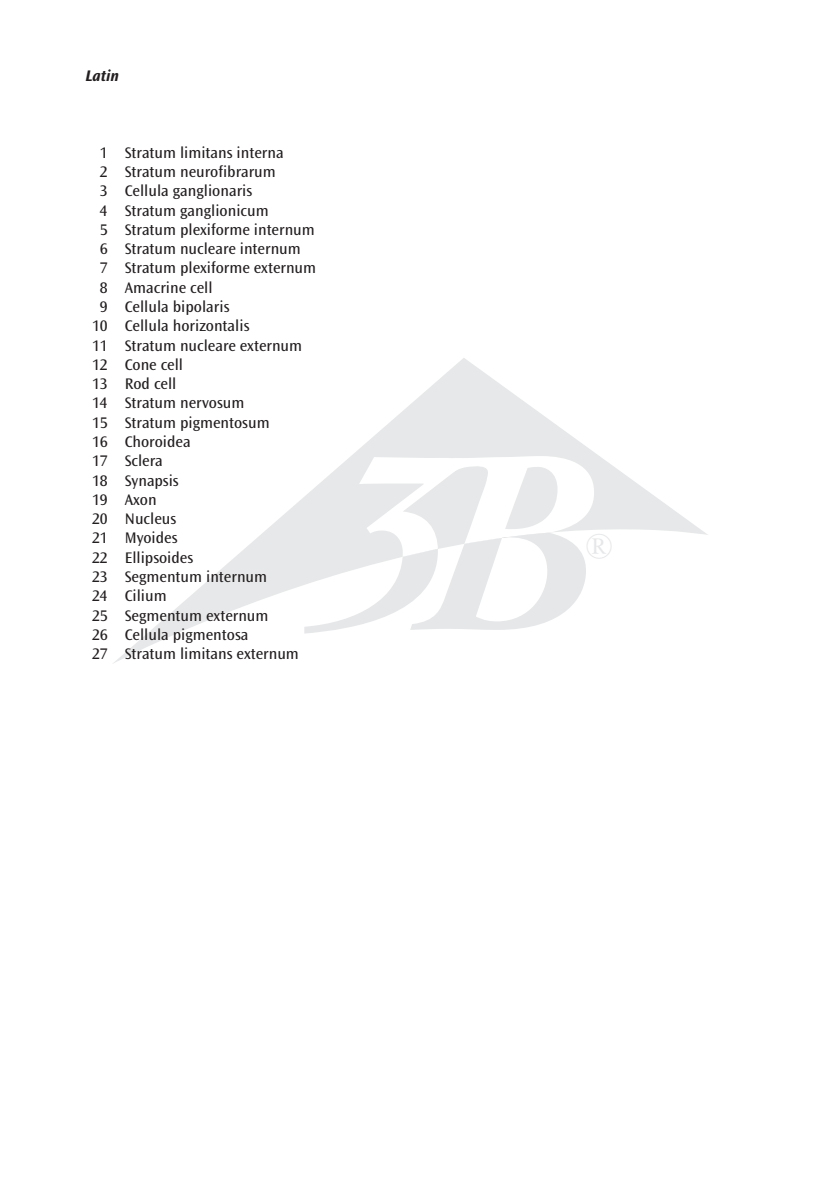
<style>
.page{position:relative;width:836px;height:1191px;background:#fff}
.page>*{position:absolute;margin:0;border:0;box-sizing:border-box;transform-origin:0 0}
.t1{font:36.2px "Perpetua";color:#e6e7e9}
.t2{font:16px "Ocean Sans";color:#231f20}
.t3{font:italic 700 16px "Ocean Sans";color:#231f20}
</style>
<div class="page">
<svg style="left:114px;top:358px;width:594px;height:305px"></svg>
<svg style="left:304px;top:456px;width:289px;height:177px"></svg>
<p class="t3" style="left:85px;top:66px;width:35px">Latin</p>
<p class="t2" style="left:100px;top:144px;width:185px">1 Stratum limitans interna</p>
<p class="t2" style="left:100px;top:163px;width:177px">2 Stratum neurofibrarum</p>
<p class="t2" style="left:100px;top:182px;width:154px">3 Cellula ganglionaris</p>
<p class="t2" style="left:100px;top:201px;width:170px">4 Stratum ganglionicum</p>
<p class="t2" style="left:100px;top:221px;width:216px">5 Stratum plexiforme internum</p>
<p class="t2" style="left:100px;top:240px;width:202px">6 Stratum nucleare internum</p>
<p class="t2" style="left:100px;top:259px;width:217px">7 Stratum plexiforme externum</p>
<p class="t2" style="left:100px;top:278px;width:114px">8 Amacrine cell</p>
<p class="t2" style="left:100px;top:298px;width:131px">9 Cellula bipolaris</p>
<p class="t2" style="left:92px;top:317px;width:159px">10 Cellula horizontalis</p>
<p class="t2" style="left:92px;top:336px;width:211px">11 Stratum nucleare externum</p>
<p class="t2" style="left:92px;top:356px;width:92px">12 Cone cell</p>
<p class="t2" style="left:92px;top:375px;width:86px">13 Rod cell</p>
<p class="t2" style="left:92px;top:394px;width:154px">14 Stratum nervosum</p>
<p class="t2" style="left:92px;top:413px;width:179px">15 Stratum pigmentosum</p>
<p class="t2" style="left:92px;top:433px;width:100px">16 Choroidea</p>
<p class="t2" style="left:92px;top:452px;width:72px">17 Sclera</p>
<p class="t2" style="left:92px;top:471px;width:88px">18 Synapsis</p>
<p class="t2" style="left:92px;top:491px;width:66px">19 Axon</p>
<p class="t2" style="left:92px;top:510px;width:86px">20 Nucleus</p>
<p class="t2" style="left:92px;top:529px;width:87px">21 Myoides</p>
<p class="t2" style="left:92px;top:548px;width:103px">22 Ellipsoides</p>
<p class="t2" style="left:92px;top:568px;width:176px">23 Segmentum internum</p>
<p class="t2" style="left:92px;top:587px;width:76px">24 Cilium</p>
<p class="t2" style="left:92px;top:606px;width:178px">25 Segmentum externum</p>
<p class="t2" style="left:92px;top:626px;width:158px">26 Cellula pigmentosa</p>
<p class="t2" style="left:92px;top:645px;width:208px">27 Stratum limitans externum</p>
<h1 class="t1" style="left:585px;top:529px;width:29px">®</h1>
</div>
